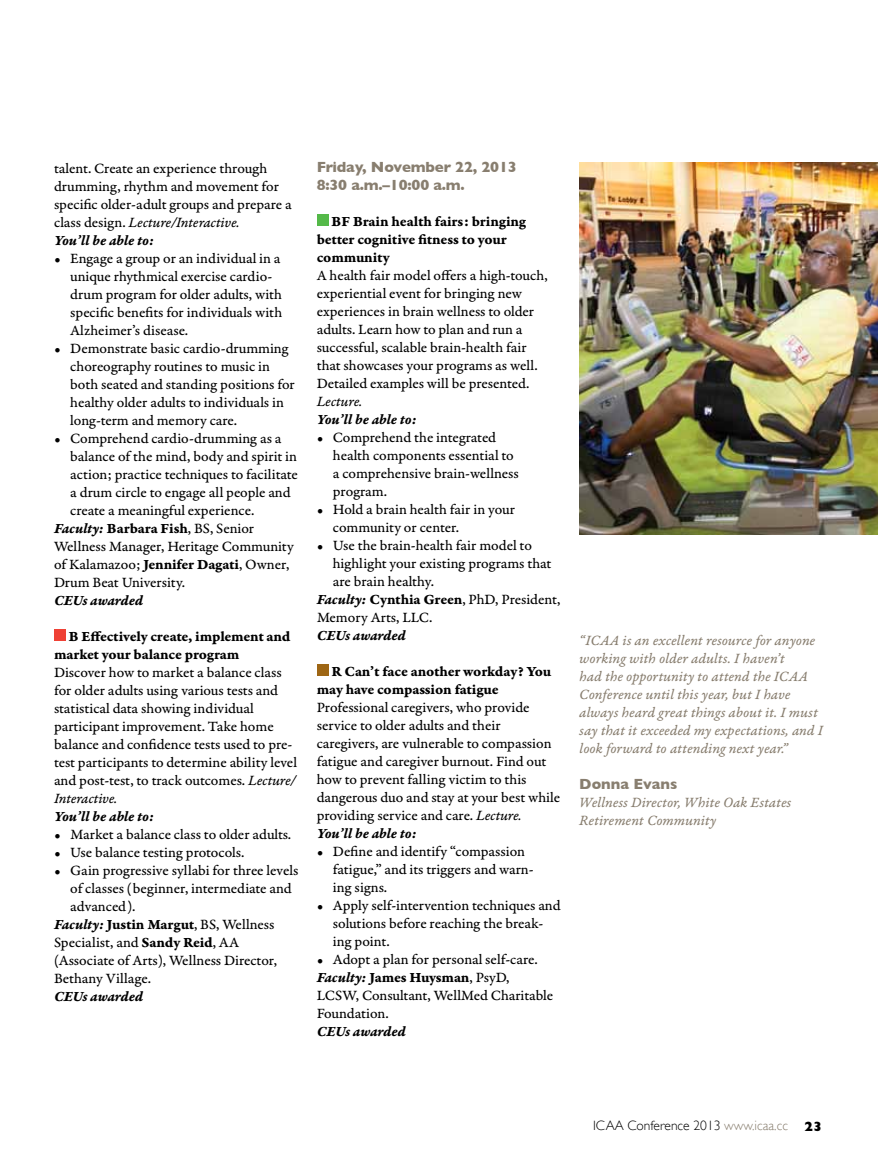
<style>
.page{position:relative;width:878px;height:1161px;background:#fff}
.page>*{position:absolute;margin:0;border:0;box-sizing:border-box;transform-origin:0 0}
.t1{font:15px/18px "Garamond Premr Pro Capt";letter-spacing:-.005em;color:#000}
.t2{font:15px/18px "Garamond Premr Pro It Capt";color:#887e6f}
.t3{font:15px/18px "Garamond Premr Pro Bd Capt";letter-spacing:-.01em;color:#000}
.t4{font:15px "Garamond Premr Pro Bd It Capt";letter-spacing:-.015em;color:#000}
.t5{font:15px "Garamond Premr Pro It Capt";letter-spacing:-.015em;color:#000}
.t6{font:700 15px/18px "Gill Sans";letter-spacing:-.01em;color:#887e6f}
.t7{font:300 13.5px "Gill Sans";color:#000}
.s1{font-family:"Garamond Premr Pro Capt"}
.s2{font-family:"Garamond Premr Pro Bd It Capt"}
.s3{font-family:"Garamond Premr Pro Bd Capt"}
.s4{font-family:"Garamond Premr Pro It Capt"}
.s5{color:#887e6f}
.s6{font-weight:800}
</style>
<div class="page">
<div style="left:54px;top:629px;width:12px;height:12px;background:#ef4135"></div>
<div style="left:316px;top:214px;width:12px;height:12px;background:#54b949"></div>
<div style="left:316px;top:664px;width:12px;height:12px;background:#9e6614"></div>
<img style="left:579px;top:162px;width:299px;height:372px">
<p class="t1" style="left:54px;top:160px;width:239px">talent. Create an experience through drumming, rhythm and movement for specific older-adult groups and prepare a</p>
<p class="t5" style="left:54px;top:213px;width:187px"><span class="s1">class design.</span> Lecture/Interactive.</p>
<p class="t4" style="left:54px;top:231px;width:102px">You’ll be able to:</p>
<p class="t1" style="left:70px;top:250px;width:213px;text-indent:-16px">• Engage a group or an individual in a unique rhythmical exercise cardio&shy;drum program for older adults, with specific benefits for individuals with Alzheimer’s disease.</p>
<p class="t1" style="left:70px;top:340px;width:226px;text-indent:-16px">• Demonstrate basic cardio-drumming choreography routines to music in both seated and standing positions for healthy older adults to individuals in long-term and memory care.</p>
<p class="t1" style="left:70px;top:430px;width:229px;text-indent:-16px">• Comprehend cardio-drumming as a balance of the mind, body and spirit in action; practice techniques to facilitate a drum circle to engage all people and create a meaningful experience.</p>
<p class="t3" style="left:54px;top:520px;width:202px"><span class="s2">Faculty:</span> Barbara Fish<span class="s1">, BS, Senior</span></p>
<p class="t1" style="left:54px;top:538px;width:241px">Wellness Manager, Heritage Community of Kalamazoo; <span class="s3">Jennifer Dagati</span>, Owner,<br>Drum Beat University.</p>
<p class="t4" style="left:54px;top:591px;width:91px">CEUs awarded</p>
<p class="t3" style="left:54px;top:628px;width:238px;text-indent:15px">B Effectively create, implement and market your balance program</p>
<p class="t1" style="left:54px;top:664px;width:244px">Discover how to market a balance class for older adults using various tests and statistical data showing individual participant improvement. Take home balance and confidence tests used to pre&shy;test participants to determine ability level and post-test, to track outcomes. <span class="s4">Lecture/</span></p>
<p class="t5" style="left:54px;top:789px;width:65px">Interactive.</p>
<p class="t4" style="left:54px;top:807px;width:102px">You’ll be able to:</p>
<p class="t1" style="left:54px;top:826px;width:239px">• Market a balance class to older adults.</p>
<p class="t1" style="left:54px;top:844px;width:192px">• Use balance testing protocols.</p>
<p class="t1" style="left:70px;top:862px;width:230px;text-indent:-16px">• Gain progressive syllabi for three levels of classes (beginner, intermediate and advanced).</p>
<p class="t3" style="left:54px;top:916px;width:222px"><span class="s2">Faculty:</span> Justin Margut<span class="s1">, BS, Wellness</span></p>
<p class="t1" style="left:54px;top:934px;width:225px">Specialist, and <span class="s3">Sandy Reid</span>, AA (Associate of Arts), Wellness Director,<br>Bethany Village.</p>
<p class="t4" style="left:54px;top:987px;width:91px">CEUs awarded</p>
<p class="t6" style="left:317px;top:158px;width:201px">Friday, November 22, 2013<br>8:30 a.m.–10:00 a.m.</p>
<p class="t3" style="left:317px;top:213px;width:211px;text-indent:15px">BF Brain health fairs: bringing better cognitive fitness to your community</p>
<p class="t1" style="left:317px;top:267px;width:232px">A health fair model offers a high-touch, experiential event for bringing new experiences in brain wellness to older adults. Learn how to plan and run a successful, scalable brain-health fair that showcases your programs as well.<br>Detailed examples will be presented.</p>
<p class="t5" style="left:317px;top:393px;width:47px">Lecture.</p>
<p class="t4" style="left:317px;top:411px;width:102px">You’ll be able to:</p>
<p class="t1" style="left:333px;top:429px;width:187px;text-indent:-16px">• Comprehend the integrated health components essential to a comprehensive brain-wellness program.</p>
<p class="t1" style="left:333px;top:501px;width:184px;text-indent:-16px">• Hold a brain health fair in your community or center.</p>
<p class="t1" style="left:317px;top:537px;width:217px">• Use the brain-health fair model to</p>
<p class="t1" style="left:333px;top:555px;width:220px">highlight your existing programs that</p>
<p class="t1" style="left:333px;top:573px;width:103px">are brain healthy.</p>
<p class="t1" style="left:317px;top:591px;width:245px"><span class="s2">Faculty:</span> <span class="s3">Cynthia Green</span>, PhD, President,</p>
<p class="t1" style="left:317px;top:609px;width:117px">Memory Arts, LLC.</p>
<p class="t4" style="left:317px;top:627px;width:91px">CEUs awarded</p>
<p class="t3" style="left:317px;top:663px;width:236px;text-indent:15px">R Can’t face another workday? You may have compassion fatigue</p>
<p class="t1" style="left:317px;top:699px;width:245px">Professional caregivers, who provide service to older adults and their caregivers, are vulnerable to compassion fatigue and caregiver burnout. Find out how to prevent falling victim to this dangerous duo and stay at your best while providing service and care. <span class="s4">Lecture.</span></p>
<p class="t4" style="left:317px;top:825px;width:102px">You’ll be able to:</p>
<p class="t1" style="left:333px;top:843px;width:202px;text-indent:-16px">• Define and identify “compassion fatigue,” and its triggers and warn&shy;ing signs.</p>
<p class="t1" style="left:333px;top:897px;width:229px;text-indent:-16px">• Apply self-intervention techniques and solutions before reaching the break&shy;ing point.</p>
<p class="t1" style="left:317px;top:951px;width:222px">• Adopt a plan for personal self-care.</p>
<p class="t3" style="left:317px;top:969px;width:194px"><span class="s2">Faculty:</span> James Huysman<span class="s1">, PsyD,</span></p>
<p class="t1" style="left:317px;top:987px;width:238px">LCSW, Consultant, WellMed Charitable<br>Foundation.</p>
<p class="t4" style="left:317px;top:1023px;width:91px">CEUs awarded</p>
<p class="t2" style="left:579px;top:632px;width:245px">“ICAA is an excellent resource for anyone working with older adults. I haven’t<br>had the opportunity to attend the ICAA Conference until this year, but I have always heard great things about it. I must say that it exceeded my expectations, and I look forward to attending next year.”</p>
<p class="t6" style="left:579px;top:775px;width:100px">Donna Evans</p>
<p class="t2" style="left:579px;top:794px;width:213px">Wellness Director, White Oak Estates<br>Retirement Community</p>
<p class="t7" style="left:593px;top:1118px;width:231px">ICAA Conference 2013 <span class="s5">www.icaa.cc</span> <span class="s6">23</span></p>
</div>
